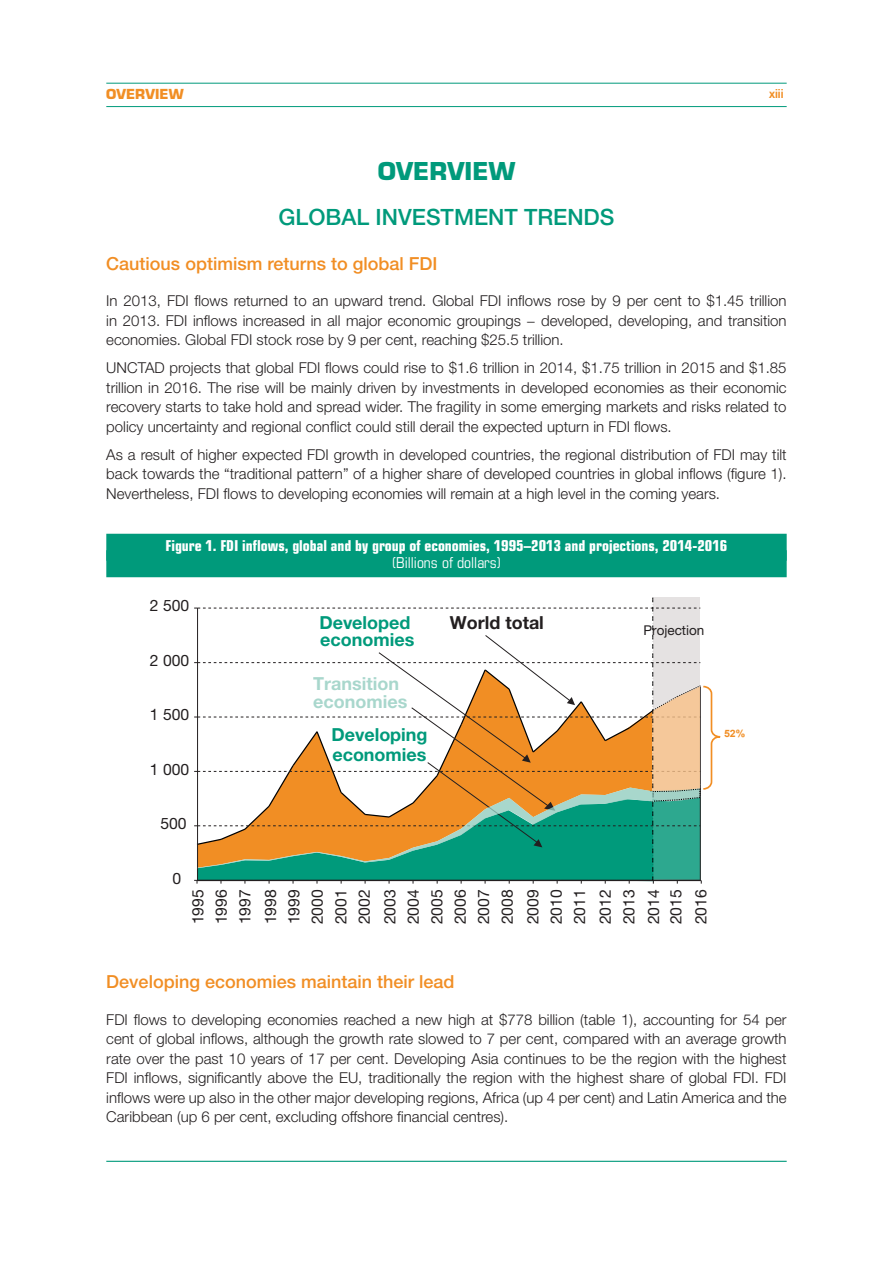
<style>
.page{position:relative;width:893px;height:1263px;background:#fff}
.page>*{position:absolute;margin:0;border:0;box-sizing:border-box;transform-origin:0 0}
.t1{font:700 24px "Eurostile LT Std";color:#009a7b}
.t2{font:500 22.5px "Helvetica Neue LT Std";color:#009a7b}
.t3{font:500 18px "Helvetica Neue LT Std";color:#f18e24}
.t4{font:700 18px/19.6px "Helvetica Neue LT Std";color:#009a7b}
.t5{font:700 18px/18px "Helvetica Neue LT Std";color:#93cdc0}
.t6{font:700 18px "Helvetica Neue LT Std";color:#231f20}
.t7{font:15.75px/23.4px "Helvetica Neue LT Std";color:#231f20;text-align:justify}
.t8{font:300 15px/19.5px "Helvetica Neue LT Std";color:#231f20;text-align:justify}
.t9{font:700 condensed 15px "Eurostile LT Std";color:#fff}
.t10{font:condensed 15px "Eurostile LT Std";color:#fff}
.t11{font:13.5px "Helvetica Neue LT Std";color:#231f20}
.t12{font:700 13.5px "Eurostile LT Std";color:#f18e24}
.t13{font:600 12px "Eurostile LT Std";color:#f18e24}
.t14{font:700 10.05px "Arial";color:#f18e24;scale:1.05 1}
</style>
<div class="page">
<hr style="left:106px;top:1161px;width:681px;height:1px;background:#009a7b">
<hr style="left:106px;top:106px;width:681px;height:1px;background:#009a7b">
<hr style="left:106px;top:83px;width:681px;height:1px;background:#009a7b">
<div style="left:106px;top:534px;width:681px;height:27px;background:#009a7b"></div>
<div style="left:106px;top:550px;width:681px;height:27px;background:#009a7b"></div>
<svg style="left:194px;top:598px;width:527px;height:286px"></svg>
<p class="t12" style="left:106px;top:86px;width:79px">OVERVIEW</p>
<p class="t13" style="left:769px;top:86px;width:16px">xiii</p>
<h1 class="t1" style="left:378px;top:156px;width:139px">OVERVIEW</h1>
<h2 class="t2" style="left:279px;top:203px;width:337px">GLOBAL INVESTMENT TRENDS</h2>
<p class="t3" style="left:106px;top:252px;width:333px">Cautious optimism returns to global FDI</p>
<p class="t8" style="left:106px;top:291px;width:682px">In 2013, FDI flows returned to an upward trend. Global FDI inflows rose by 9 per cent to $1.45 trillion in 2013. FDI inflows increased in all major economic groupings − developed, developing, and transition economies. Global FDI stock rose by 9 per cent, reaching $25.5 trillion.</p>
<p class="t8" style="left:106px;top:358px;width:682px">UNCTAD projects that global FDI flows could rise to $1.6 trillion in 2014, $1.75 trillion in 2015 and $1.85 trillion in 2016. The rise will be mainly driven by investments in developed economies as their economic recovery starts to take hold and spread wider. The fragility in some emerging markets and risks related to policy uncertainty and regional conflict could still derail the expected upturn in FDI flows.</p>
<p class="t8" style="left:106px;top:444px;width:682px">As a result of higher expected FDI growth in developed countries, the regional distribution of FDI may tilt back towards the “traditional pattern” of a higher share of developed countries in global inflows (figure 1).<br>Nevertheless, FDI flows to developing economies will remain at a high level in the coming years.</p>
<p class="t9" style="left:166px;top:537px;width:563px">Figure 1. FDI inflows, global and by group of economies, 1995–2013 and projections, 2014-2016</p>
<p class="t10" style="left:392px;top:553px;width:111px">(Billions of dollars)</p>
<p class="t7" style="left:150px;top:594px;width:41px">2 500</p>
<p class="t7" style="left:150px;top:648px;width:41px">2 000</p>
<p class="t7" style="left:150px;top:703px;width:41px">1 500</p>
<p class="t7" style="left:150px;top:757px;width:41px">1 000</p>
<p class="t7" style="left:160px;top:812px;width:28px">500</p>
<p class="t7" style="left:172px;top:866px;width:10px">0</p>
<p class="t6" style="left:450px;top:611px;width:96px">World total</p>
<p class="t4" style="left:319px;top:614px;width:96px;line-height:17px">Developed economies</p>
<p class="t11" style="left:643px;top:622px;width:62px">Projection</p>
<p class="t5" style="left:313px;top:674px;width:96px">Transition economies</p>
<p class="t4" style="left:332px;top:724px;width:97px">Developing economies</p>
<p class="t7" style="left:186px;top:924px;width:36px;rotate:-90deg">1995<br>1996<br>1997</p>
<p class="t7" style="left:258px;top:924px;width:36px;rotate:-90deg">1998<br>1999<br>2000<br>2001<br>2002</p>
<p class="t7" style="left:378px;top:924px;width:36px;rotate:-90deg">2003<br>2004<br>2005<br>2006<br>2007<br>2008</p>
<p class="t7" style="left:521px;top:924px;width:36px;rotate:-90deg">2009<br>2010<br>2011</p>
<p class="t7" style="left:593px;top:924px;width:36px;line-height:24.2px;rotate:-90deg">2012<br>2013<br>2014</p>
<p class="t7" style="left:663px;top:924px;width:36px;line-height:24.8px;rotate:-90deg">2015<br>2016</p>
<p class="t14" style="left:724px;top:727px;width:22px">52%</p>
<p class="t3" style="left:106px;top:971px;width:350px">Developing economies maintain their lead</p>
<p class="t8" style="left:106px;top:1009px;width:682px">FDI flows to developing economies reached a new high at $778 billion (table 1), accounting for 54 per cent of global inflows, although the growth rate slowed to 7 per cent, compared with an average growth rate over the past 10 years of 17 per cent. Developing Asia continues to be the region with the highest FDI inflows, significantly above the EU, traditionally the region with the highest share of global FDI. FDI inflows were up also in the other major developing regions, Africa (up 4 per cent) and Latin America and the Caribbean (up 6 per cent, excluding offshore financial centres).</p>
</div>
